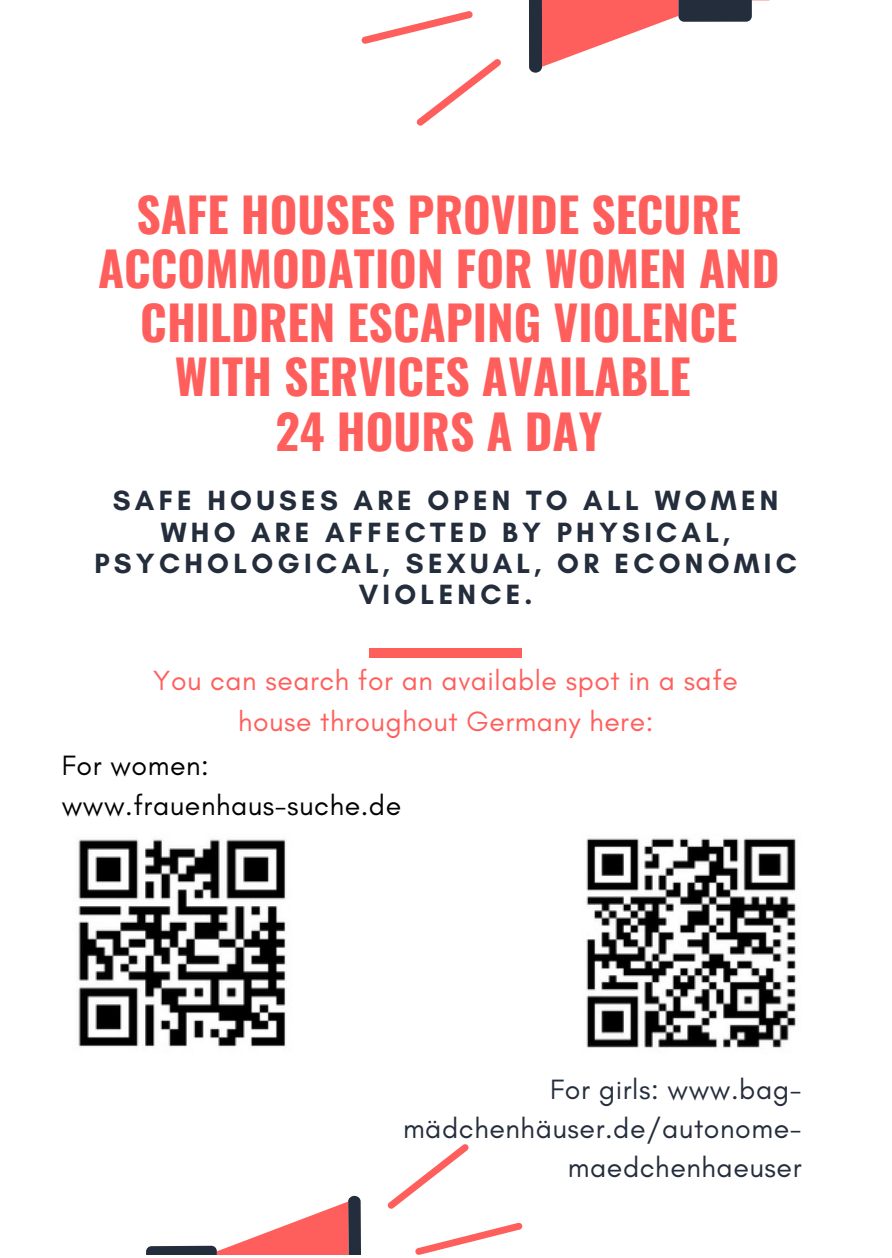
<style>
.page{position:relative;width:892px;height:1258px;background:#fff}
.page>*{position:absolute;margin:0;border:0;box-sizing:border-box;transform-origin:0 0}
.t1{font:700 47.4px/54.3px "Oswald";color:#ff5f5c;text-align:center}
.t2{font:700 28.5px/31.5px "Glacial Indifference";letter-spacing:.15em;color:#242d3c;text-align:center}
.t3{font:28.5px/39px "Glacial Indifference";letter-spacing:.02em;color:#242d3c;text-align:right}
.t4{font:28.5px/40.5px "Glacial Indifference";letter-spacing:.02em;color:#000}
.t5{font:28.2px/40.5px "Glacial Indifference";letter-spacing:.02em;color:#ff5f5c;text-align:center}
</style>
<div class="page">
<svg style="left:146px;top:1144px;width:377px;height:111px"></svg>
<svg style="left:361px;top:0;width:409px;height:126px"></svg>
<div style="left:369px;top:648px;width:152px;height:9px;background:#ff5f5c"></div>
<img style="left:78px;top:839px;width:208px;height:208px">
<img style="left:586px;top:838px;width:210px;height:210px">
<p class="t1" style="left:98px;top:185px;width:683px">SAFE HOUSES PROVIDE SECURE<br>ACCOMMODATION FOR WOMEN AND<br>CHILDREN ESCAPING VIOLENCE<br>WITH SERVICES AVAILABLE<br>24 HOURS A DAY</p>
<p class="t2" style="left:94px;top:484px;width:704px">SAFE HOUSES ARE OPEN TO ALL WOMEN<br>WHO ARE AFFECTED BY PHYSICAL,<br>PSYCHOLOGICAL, SEXUAL, OR ECONOMIC<br>VIOLENCE.</p>
<p class="t5" style="left:153px;top:660px;width:586px">You can search for an available spot in a safe house throughout Germany here:</p>
<p class="t4" style="left:62px;top:745px;width:341px">For women: www.frauenhaus-suche.de</p>
<p class="t3" style="left:403px;top:1069px;width:400px">For girls: www.bag&shy;mädchenhäuser.de/autonome&shy;maedchenhaeuser</p>
</div>
